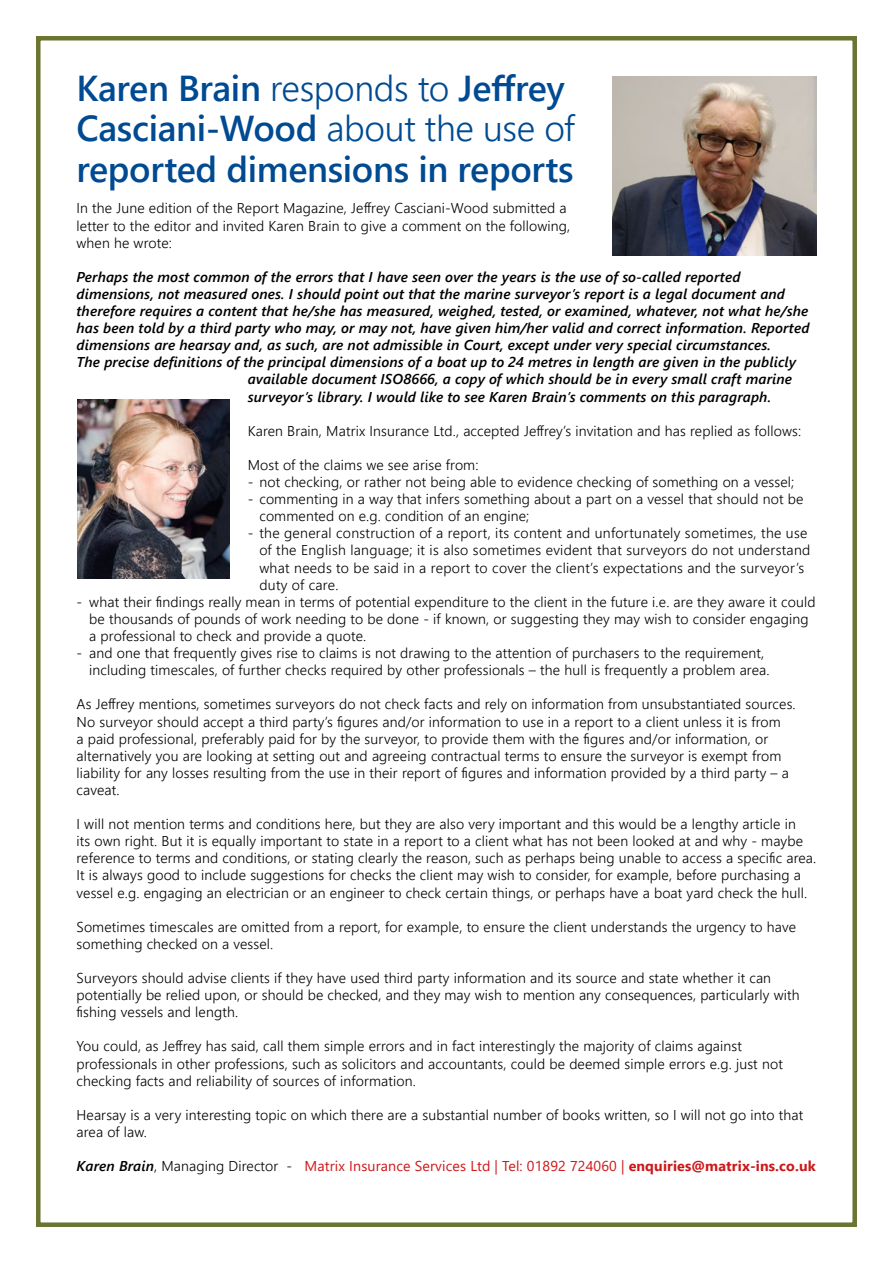
<style>
.page{position:relative;width:893px;height:1263px;background:#fff}
.page>*{position:absolute;margin:0;border:0;box-sizing:border-box;transform-origin:0 0}
.t1{font:600 36px/40.5px "Segoe UI";letter-spacing:-.01em;color:#004a92}
.t2{font:300 14.25px/17.1px "Segoe UI";letter-spacing:.01em;color:#000}
.t3{font:italic 600 14.25px "Segoe UI";letter-spacing:.01em;color:#000}
.t4{font:14.25px "Segoe UI";letter-spacing:.01em;color:#cd1719}
.s1{font-weight:300}
.s2{font-weight:600;font-style:italic;color:#000}
.s3{font-weight:300;color:#000}
.s4{font-weight:700}
</style>
<div class="page">
<div style="left:36px;top:36px;width:821px;height:1191px;border:4px solid #6c7431"></div>
<img style="left:612px;top:77px;width:204px;height:178px">
<img style="left:78px;top:400px;width:152px;height:178px">
<h1 class="t1" style="left:77px;top:65px;width:500px">Karen Brain <span class="s1">responds to</span> Jeffrey<br>Casciani-Wood <span class="s1">about the use of </span>reported dimensions in reports</h1>
<p class="t2" style="left:77px;top:198px;width:495px">In the June edition of the Report Magazine, Jeffrey Casciani-Wood submitted a letter to the editor and invited Karen Brain to give a comment on the following, when he wrote:</p>
<p class="t3" style="left:77px;top:263px;width:665px">Perhaps the most common of the errors that I have seen over the years is the use of so-called reported</p>
<p class="t3" style="left:77px;top:280px;width:710px">dimensions, not measured ones. I should point out that the marine surveyor’s report is a legal document and</p>
<p class="t3" style="left:77px;top:298px;width:733px">therefore requires a content that he/she has measured, weighed, tested, or examined, whatever, not what he/she</p>
<p class="t3" style="left:77px;top:315px;width:734px">has been told by a third party who may, or may not, have given him/her valid and correct information. Reported</p>
<p class="t3" style="left:77px;top:332px;width:696px">dimensions are hearsay and, as such, are not admissible in Court, except under very special circumstances.</p>
<p class="t3" style="left:77px;top:349px;width:721px">The precise definitions of the principal dimensions of a boat up to 24 metres in length are given in the publicly</p>
<p class="t3" style="left:248px;top:366px;width:546px">available document ISO8666, a copy of which should be in every small craft marine</p>
<p class="t3" style="left:248px;top:383px;width:525px">surveyor’s library. I would like to see Karen Brain’s comments on this paragraph.</p>
<p class="t2" style="left:248px;top:421px;width:555px">Karen Brain, Matrix Insurance Ltd., accepted Jeffrey’s invitation and has replied as follows:</p>
<p class="t2" style="left:248px;top:455px;width:232px">Most of the claims we see arise from:</p>
<p class="t2" style="left:248px;top:472px;width:548px">- not checking, or rather not being able to evidence checking of something on a vessel;</p>
<p class="t2" style="left:259px;top:489px;width:546px;text-indent:-12px">- commenting in a way that infers something about a part on a vessel that should not be commented on e.g. condition of an engine;</p>
<p class="t2" style="left:259px;top:523px;width:552px;text-indent:-12px">- the general construction of a report, its content and unfortunately sometimes, the use of the English language; it is also sometimes evident that surveyors do not understand what needs to be said in a report to cover the client’s expectations and the surveyor’s duty of care.</p>
<p class="t2" style="left:89px;top:592px;width:728px;text-indent:-13px">- what their findings really mean in terms of potential expenditure to the client in the future i.e. are they aware it could be thousands of pounds of work needing to be done - if known, or suggesting they may wish to consider engaging a professional to check and provide a quote.</p>
<p class="t2" style="left:89px;top:643px;width:682px;text-indent:-13px">- and one that frequently gives rise to claims is not drawing to the attention of purchasers to the requirement, including timescales, of further checks required by other professionals – the hull is frequently a problem area.</p>
<p class="t2" style="left:77px;top:694px;width:721px">As Jeffrey mentions, sometimes surveyors do not check facts and rely on information from unsubstantiated sources.<br>No surveyor should accept a third party’s figures and/or information to use in a report to a client unless it is from<br>a paid professional, preferably paid for by the surveyor, to provide them with the figures and/or information, or alternatively you are looking at setting out and agreeing contractual terms to ensure the surveyor is exempt from liability for any losses resulting from the use in their report of figures and information provided by a third party – a caveat.</p>
<p class="t2" style="left:77px;top:814px;width:741px">I will not mention terms and conditions here, but they are also very important and this would be a lengthy article in<br>its own right. But it is equally important to state in a report to a client what has not been looked at and why - maybe reference to terms and conditions, or stating clearly the reason, such as perhaps being unable to access a specific area.<br>It is always good to include suggestions for checks the client may wish to consider, for example, before purchasing a vessel e.g. engaging an electrician or an engineer to check certain things, or perhaps have a boat yard check the hull.</p>
<p class="t2" style="left:77px;top:917px;width:721px">Sometimes timescales are omitted from a report, for example, to ensure the client understands the urgency to have something checked on a vessel.</p>
<p class="t2" style="left:77px;top:968px;width:725px">Surveyors should advise clients if they have used third party information and its source and state whether it can potentially be relied upon, or should be checked, and they may wish to mention any consequences, particularly with fishing vessels and length.</p>
<p class="t2" style="left:77px;top:1036px;width:708px">You could, as Jeffrey has said, call them simple errors and in fact interestingly the majority of claims against professionals in other professions, such as solicitors and accountants, could be deemed simple errors e.g. just not checking facts and reliability of sources of information.</p>
<p class="t2" style="left:77px;top:1105px;width:728px">Hearsay is a very interesting topic on which there are a substantial number of books written, so I will not go into that area of law.</p>
<p class="t4" style="left:77px;top:1153px;width:741px"><span class="s2">Karen Brain</span><span class="s3">, Managing Director -</span> Matrix Insurance Services Ltd | Tel: 01892 724060 | <span class="s4">enquiries@matrix-ins.co.uk</span></p>
</div>
